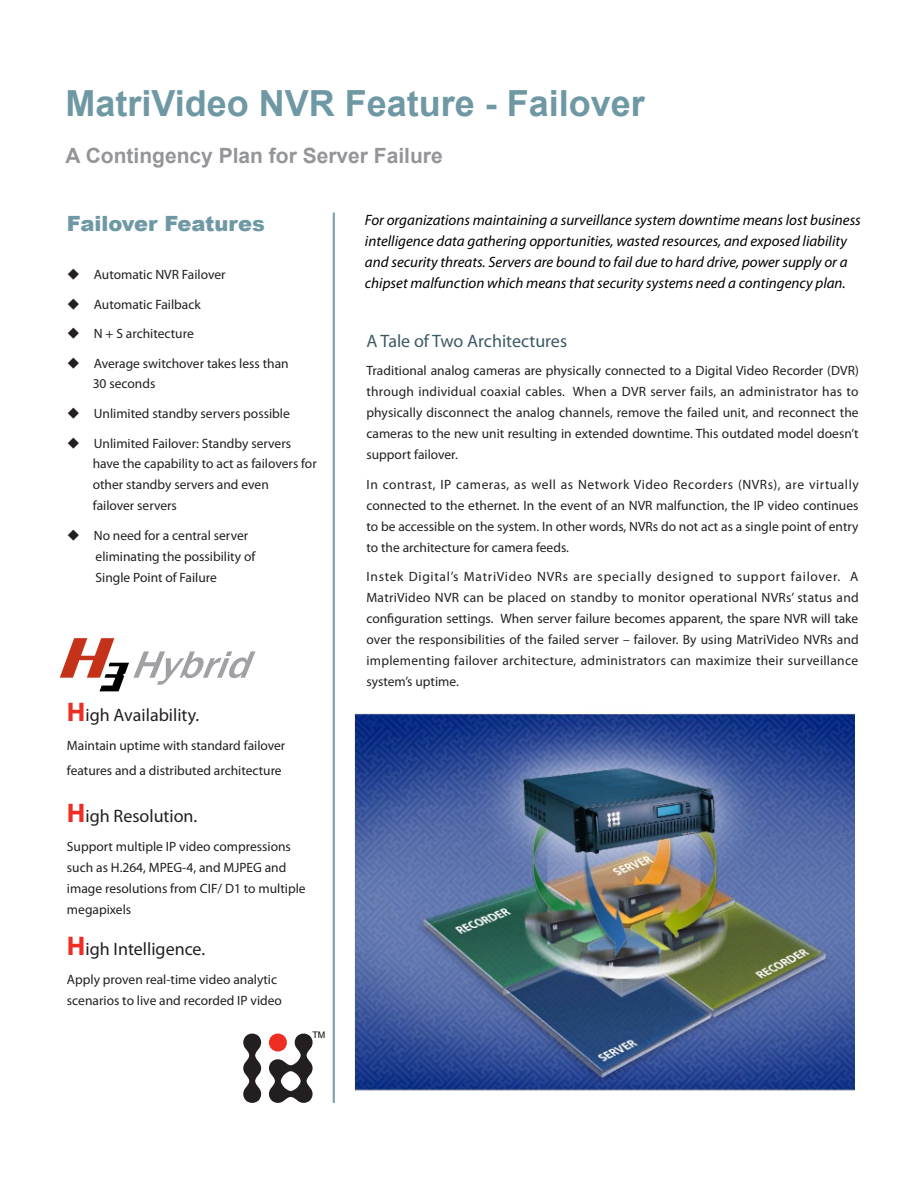
<style>
.page{position:relative;width:918px;height:1188px;background:#fff}
.page>*{position:absolute;margin:0;border:0;box-sizing:border-box;transform-origin:0 0}
.t1{font:700 36px "Arial";color:#6f98a5}
.t2{font:700 21px "Arial";color:#939598}
.t3{font:900 21px "Arial";color:#6f98a5}
.t4{font:18px "Myriad Pro";color:#231f20}
.t5{font:18px "Myriad Pro";color:#3d5a64}
.heading_2{font:italic 15px/21px "Myriad Pro";color:#000}
.t6{font:13.5px/21px "Myriad Pro";color:#231f20}
.t7{font:9px "Arial";color:#000}
.s1{font-weight:700;font-size:27px;color:#ee2e22}
</style>
<div class="page">
<hr style="left:333px;top:213px;width:2px;height:890px;background:#78a0af">
<svg style="left:243px;top:1033px;width:19px;height:70px"></svg>
<svg style="left:269px;top:1033px;width:44px;height:70px"></svg>
<img style="left:355px;top:713px;width:500px;height:378px">
<svg style="left:60px;top:638px;width:195px;height:53px"></svg>
<p class="t1" style="left:65px;top:80px;width:581px">MatriVideo NVR Feature - Failover</p>
<p class="t2" style="left:65px;top:142px;width:379px">A Contingency Plan for Server Failure</p>
<p class="t3" style="left:67px;top:208px;width:200px">Failover Features</p>
<p class="t6" style="left:67px;top:264px;width:160px">◆ Automatic NVR Failover</p>
<p class="t6" style="left:67px;top:293px;width:135px">◆ Automatic Failback</p>
<p class="t6" style="left:67px;top:323px;width:128px">◆ N + S architecture</p>
<p class="t6" style="left:93px;top:353px;width:198px;line-height:20.4px;text-indent:-26px">◆ Average switchover takes less than<br>30 seconds</p>
<p class="t6" style="left:67px;top:403px;width:224px">◆ Unlimited standby servers possible</p>
<p class="t6" style="left:93px;top:433px;width:226px;text-indent:-26px">◆ Unlimited Failover: Standby servers have the capability to act as failovers for other standby servers and even<br>failover servers</p>
<p class="t6" style="left:96px;top:525px;width:161px;text-indent:-29px">◆ No need for a central server eliminating the possibility of<br>Single Point of Failure</p>
<p class="t4" style="left:67px;top:704px;width:134px"><span class="s1">H</span>igh Availability.</p>
<p class="t6" style="left:67px;top:733px;width:220px;line-height:24.8px">Maintain uptime with standard failover features and a distributed architecture</p>
<p class="t4" style="left:67px;top:805px;width:132px"><span class="s1">H</span>igh Resolution.</p>
<p class="t6" style="left:67px;top:836px;width:240px">Support multiple IP video compressions such as H.264, MPEG-4, and MJPEG and image resolutions from CIF/ D1 to multiple megapixels</p>
<p class="t4" style="left:67px;top:938px;width:140px"><span class="s1">H</span>igh Intelligence.</p>
<p class="t6" style="left:67px;top:968px;width:217px">Apply proven real-time video analytic scenarios to live and recorded IP video</p>
<p class="t7" style="left:312px;top:1028px;width:14px">TM</p>
<p class="heading_2" style="left:365px;top:209px;width:497px">For organizations maintaining a surveillance system downtime means lost business intelligence data gathering opportunities, wasted resources, and exposed liability and security threats. Servers are bound to fail due to hard drive, power supply or a chipset malfunction which means that security systems need a contingency plan.</p>
<p class="t5" style="left:366px;top:330px;width:202px">A Tale of Two Architectures</p>
<p class="t6" style="left:366px;top:360px;width:494px;text-align:justify">Traditional analog cameras are physically connected to a Digital Video Recorder (DVR) through individual coaxial cables. When a DVR server fails, an administrator has to physically disconnect the analog channels, remove the failed unit, and reconnect the cameras to the new unit resulting in extended downtime. This outdated model doesn’t support failover.</p>
<p class="t6" style="left:366px;top:473px;width:494px;text-align:justify">In contrast, IP cameras, as well as Network Video Recorders (NVRs), are virtually connected to the ethernet. In the event of an NVR malfunction, the IP video continues to be accessible on the system. In other words, NVRs do not act as a single point of entry to the architecture for camera feeds.</p>
<p class="t6" style="left:366px;top:566px;width:494px;text-align:justify">Instek Digital’s MatriVideo NVRs are specially designed to support failover. A MatriVideo NVR can be placed on standby to monitor operational NVRs’ status and configuration settings. When server failure becomes apparent, the spare NVR will take over the responsibilities of the failed server – failover. By using MatriVideo NVRs and implementing failover architecture, administrators can maximize their surveillance system’s uptime.</p>
</div>
